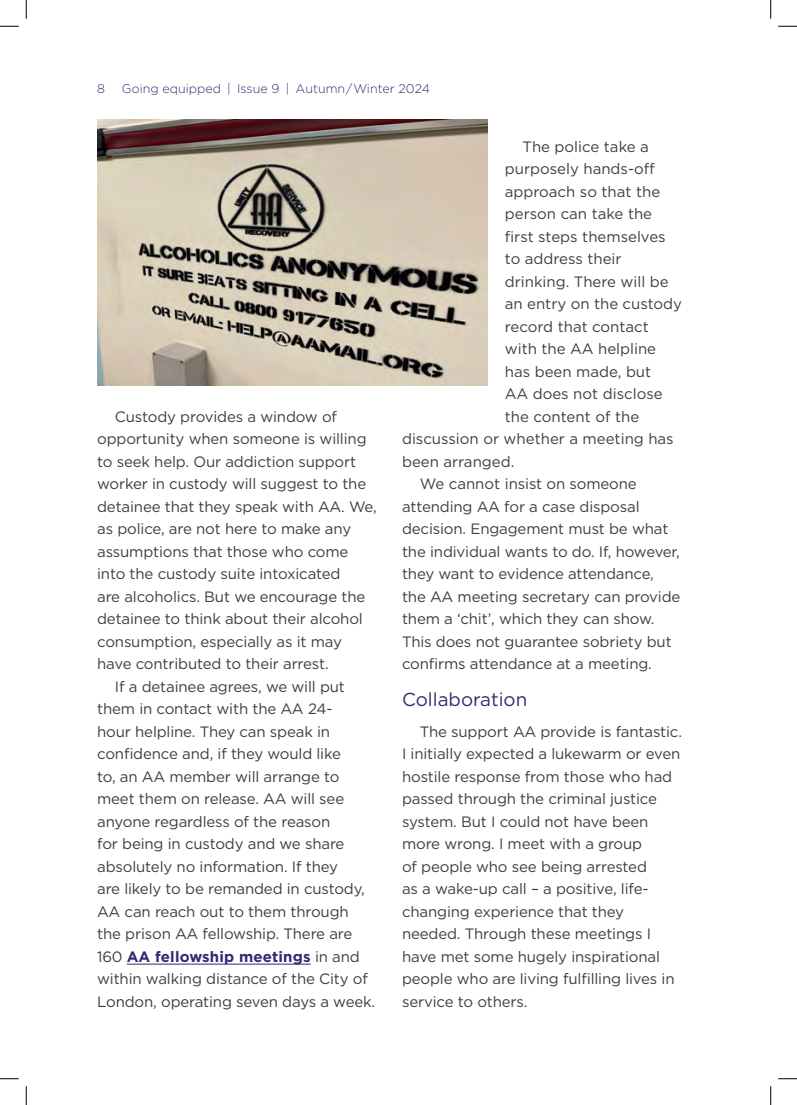
<style>
.page{position:relative;width:797px;height:1105px;background:#fff}
.page>*{position:absolute;margin:0;border:0;box-sizing:border-box;transform-origin:0 0}
.subhead_1{font:18.75px "Gotham";color:#2e2c70}
._2nd_body_para{font:15px/22.5px "Gotham";letter-spacing:-.01em;color:#3e3e3f}
.t1{font:300 12.5px "Gotham";color:#2e2c70}
.s1{font-weight:700;color:#2e2c70}
</style>
<div class="page">
<hr style="left:127px;top:964px;width:184px;height:1px;background:#2e2c70">
<img style="left:97px;top:119px;width:390px;height:266px">
<svg style="left:0;top:25px;width:19px;height:2px"></svg>
<svg style="left:778px;top:25px;width:19px;height:2px"></svg>
<svg style="left:0;top:1078px;width:19px;height:1px"></svg>
<svg style="left:778px;top:1078px;width:19px;height:1px"></svg>
<svg style="left:25px;top:0;width:2px;height:19px"></svg>
<svg style="left:25px;top:1086px;width:2px;height:19px"></svg>
<svg style="left:770px;top:0;width:1px;height:19px"></svg>
<svg style="left:770px;top:1086px;width:1px;height:19px"></svg>
<p class="t1" style="left:97px;top:81px;width:9px">8</p>
<p class="t1" style="left:122px;top:81px;width:309px">Going equipped | Issue 9 | Autumn / Winter 2024</p>
<p class="_2nd_body_para" style="left:97px;top:405px;width:281px;text-indent:18px">Custody provides a window of opportunity when someone is willing to seek help. Our addiction support worker in custody will suggest to the detainee that they speak with AA. We, as police, are not here to make any assumptions that those who come into the custody suite intoxicated<br>are alcoholics. But we encourage the detainee to think about their alcohol consumption, especially as it may have contributed to their arrest.</p>
<p class="_2nd_body_para" style="left:97px;top:675px;width:279px;text-indent:18px">If a detainee agrees, we will put them in contact with the AA 24-<br>hour helpline. They can speak in confidence and, if they would like<br>to, an AA member will arrange to meet them on release. AA will see anyone regardless of the reason<br>for being in custody and we share absolutely no information. If they<br>are likely to be remanded in custody, AA can reach out to them through the prison AA fellowship. There are 160 <span class="s1">AA fellowship meetings</span> in and within walking distance of the City of London, operating seven days a week.</p>
<p class="_2nd_body_para" style="left:522px;top:135px;width:128px">The police take a</p>
<p class="_2nd_body_para" style="left:505px;top:157px;width:152px">purposely hands-off</p>
<p class="_2nd_body_para" style="left:505px;top:180px;width:157px">approach so that the</p>
<p class="_2nd_body_para" style="left:505px;top:202px;width:149px">person can take the</p>
<p class="_2nd_body_para" style="left:505px;top:225px;width:162px">first steps themselves</p>
<p class="_2nd_body_para" style="left:505px;top:247px;width:118px">to address their</p>
<p class="_2nd_body_para" style="left:505px;top:270px;width:165px">drinking. There will be</p>
<p class="_2nd_body_para" style="left:505px;top:292px;width:179px">an entry on the custody</p>
<p class="_2nd_body_para" style="left:505px;top:315px;width:145px">record that contact</p>
<p class="_2nd_body_para" style="left:505px;top:337px;width:153px">with the AA helpline</p>
<p class="_2nd_body_para" style="left:505px;top:360px;width:148px">has been made, but</p>
<p class="_2nd_body_para" style="left:505px;top:382px;width:159px">AA does not disclose</p>
<p class="_2nd_body_para" style="left:505px;top:405px;width:136px">the content of the</p>
<p class="_2nd_body_para" style="left:402px;top:427px;width:273px">discussion or whether a meeting has</p>
<p class="_2nd_body_para" style="left:402px;top:450px;width:114px">been arranged.</p>
<p class="_2nd_body_para" style="left:402px;top:472px;width:280px;text-indent:18px">We cannot insist on someone attending AA for a case disposal decision. Engagement must be what the individual wants to do. If, however, they want to evidence attendance, the AA meeting secretary can provide them a ‘chit’, which they can show.<br>This does not guarantee sobriety but confirms attendance at a meeting.</p>
<p class="subhead_1" style="left:402px;top:687px;width:127px">Collaboration</p>
<p class="_2nd_body_para" style="left:402px;top:720px;width:281px;text-indent:18px">The support AA provide is fantastic.<br>I initially expected a lukewarm or even hostile response from those who had passed through the criminal justice system. But I could not have been more wrong. I meet with a group<br>of people who see being arrested<br>as a wake-up call – a positive, life&shy;changing experience that they needed. Through these meetings I have met some hugely inspirational people who are living fulfilling lives in service to others.</p>
</div>
